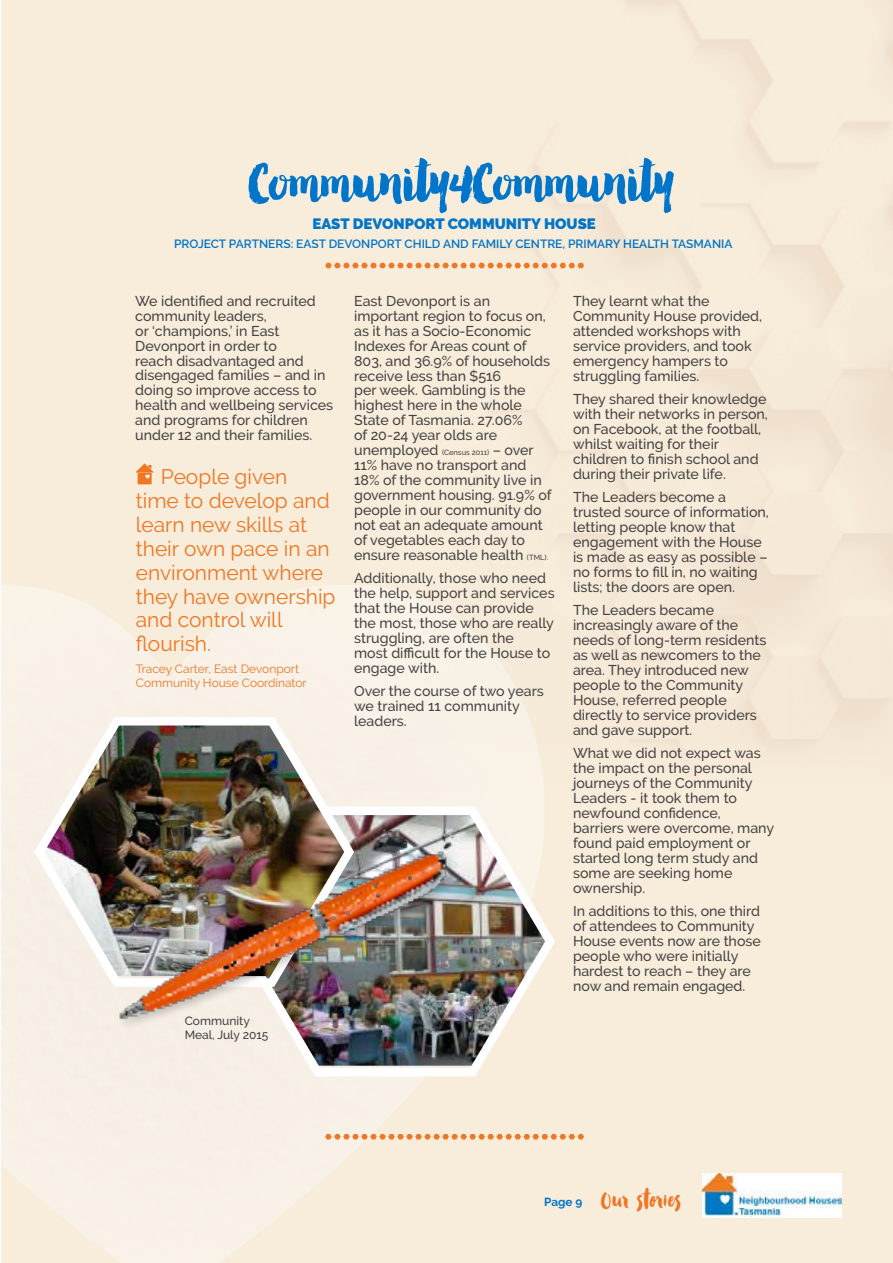
<style>
.page{position:relative;width:893px;height:1263px;background:#fff}
.page>*{position:absolute;margin:0;border:0;box-sizing:border-box;transform-origin:0 0}
.t1{font:65.7px "Manhattan Darling";letter-spacing:-.005em;color:#0075c9}
.t2{font:31.65px "Smitten";letter-spacing:.035em;color:#ef7622}
.t3{font:20.85px/23.9px "Raleway";color:#ef7622}
.t4{font:900 15px "Raleway";color:#0075c9}
.t5{font:500 14.25px/15px "Raleway";color:#454242}
.t6{font:600 12px "Raleway";color:#0075c9}
.t7{font:12px/13.5px "Raleway";color:#ef7622}
.t8{font:500 12px/13.5px "Raleway";color:#454242}
.t9{font:700 11.7px "Raleway";color:#0075c9}
.s1{font-size:7.5px}
</style>
<div class="page">
<div style="left:2px;top:0;width:891px;height:1263px;background:#f8ecdb"></div>
<svg style="left:1px;top:585px;width:420px;height:678px;fill:#f8f0e6"></svg>
<img style="left:146px;top:0;width:747px;height:799px">
<svg style="left:136px;top:464px;width:17px;height:20px"></svg>
<img style="left:230px;top:799px;width:325px;height:282px">
<img style="left:29px;top:710px;width:330px;height:281px">
<img style="left:98px;top:816px;width:370px;height:246px">
<svg style="left:324px;top:263px;width:260px;height:5px"></svg>
<svg style="left:325px;top:1134px;width:259px;height:7px"></svg>
<img style="left:702px;top:1174px;width:139px;height:43px">
<h1 class="t1" style="left:248px;top:158px;width:428px">Community4Community</h1>
<p class="t4" style="left:312px;top:215px;width:285px">EAST DEVONPORT COMMUNITY HOUSE</p>
<p class="t6" style="left:174px;top:237px;width:560px">PROJECT PARTNERS: EAST DEVONPORT CHILD AND FAMILY CENTRE, PRIMARY HEALTH TASMANIA</p>
<p class="t5" style="left:135px;top:293px;width:199px">We identified and recruited community leaders,<br>or ‘champions,’ in East<br>Devonport in order to<br>reach disadvantaged and disengaged families – and in doing so improve access to health and wellbeing services and programs for children under 12 and their families.</p>
<p class="t5" style="left:354px;top:293px;width:199px">East Devonport is an important region to focus on, as it has a Socio-Economic<br>Indexes for Areas count of<br>803, and 36.9% of households receive less than $516<br>per week. Gambling is the highest here in the whole<br>State of Tasmania. 27.06%<br>of 20-24 year olds are unemployed <span class="s1">(Census 2011)</span> – over<br>11% have no transport and<br>18% of the community live in government housing. 91.9% of people in our community do not eat an adequate amount of vegetables each day to ensure reasonable health <span class="s1">(TML).</span></p>
<p class="t5" style="left:354px;top:571px;width:202px">Additionally, those who need the help, support and services that the House can provide the most, those who are really struggling, are often the<br>most difficult for the House to engage with.</p>
<p class="t5" style="left:354px;top:684px;width:191px">Over the course of two years we trained 11 community leaders.</p>
<h3 class="t3" style="left:136px;top:465px;width:201px;text-indent:25px">People given time to develop and learn new skills at their own pace in an environment where they have ownership and control will flourish.</h3>
<p class="t7" style="left:136px;top:662px;width:172px">Tracey Carter, East Devonport<br>Community House Coordinator</p>
<p class="t8" style="left:185px;top:1014px;width:85px">Community<br>Meal, July 2015</p>
<p class="t5" style="left:573px;top:293px;width:191px">They learnt what the<br>Community House provided, attended workshops with service providers, and took emergency hampers to struggling families.</p>
<p class="t5" style="left:573px;top:391px;width:196px">They shared their knowledge with their networks in person, on Facebook, at the football, whilst waiting for their children to finish school and during their private life.</p>
<p class="t5" style="left:573px;top:490px;width:197px">The Leaders become a trusted source of information, letting people know that engagement with the House is made as easy as possible – no forms to fill in, no waiting lists; the doors are open.</p>
<p class="t5" style="left:573px;top:603px;width:195px">The Leaders became increasingly aware of the needs of long-term residents as well as newcomers to the area. They introduced new people to the Community<br>House, referred people directly to service providers and gave support.</p>
<p class="t5" style="left:573px;top:746px;width:203px">What we did not expect was the impact on the personal journeys of the Community<br>Leaders - it took them to newfound confidence, barriers were overcome, many found paid employment or started long term study and some are seeking home ownership.</p>
<p class="t5" style="left:573px;top:904px;width:189px">In additions to this, one third of attendees to Community<br>House events now are those people who were initially hardest to reach – they are now and remain engaged.</p>
<p class="t9" style="left:544px;top:1195px;width:40px">Page 9</p>
<h2 class="t2" style="left:601px;top:1187px;width:81px">Our stories</h2>
</div>
